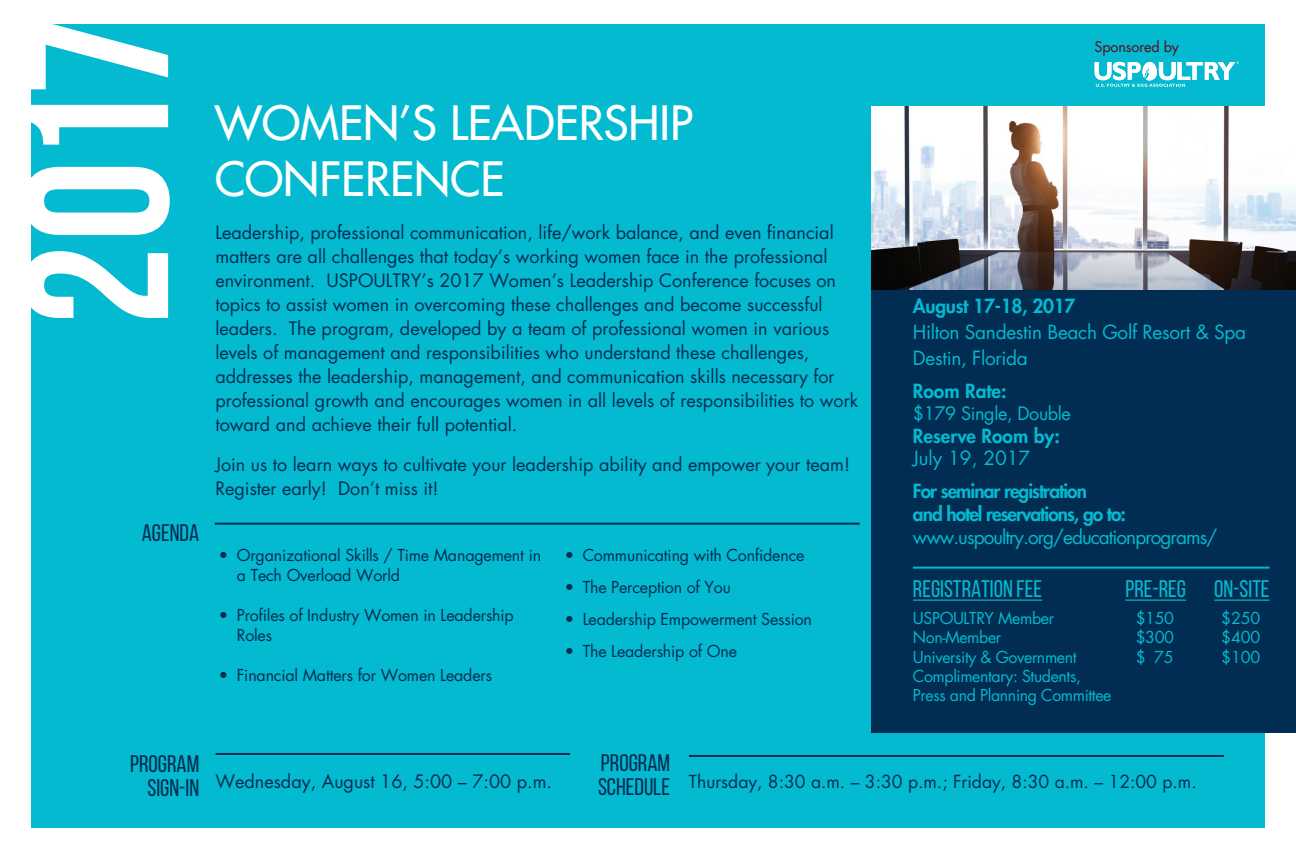
<style>
.page{position:relative;width:1296px;height:864px;background:#fff}
.page>*{position:absolute;margin:0;border:0;box-sizing:border-box;transform-origin:0 0}
.t1{font:700 204px "Bebas Neue";color:#fff}
.t2{font:46px/56px "Futura";color:#fff}
.t3{font:24px/24px "Bebas Neue";color:#002d51;text-align:right}
.t4{font:24px "Bebas Neue";color:#03bad1}
.t5{font:19px/26px "Futura";letter-spacing:-.015em;color:#03bad1}
.t6{font:800 19px/22.8px "Futura";letter-spacing:-.05em;color:#03bad1}
.t7{font:19px "Futura";letter-spacing:-.05em;color:#03bad1}
.t8{font:800 19px "Futura";color:#03bad1}
.t9{font:800 19px "Futura";letter-spacing:-.015em;color:#03bad1}
.t10{font:18px/24px "Futura";color:#002d51}
.t11{font:18px "Futura";letter-spacing:-.02em;color:#03bad1}
.t12{font:17.6px "Futura";color:#002d51}
.t13{font:16px/20px "Futura";letter-spacing:-.01em;color:#002d51}
.t14{font:16px/19.2px "Futura";letter-spacing:-.025em;color:#03bad1;text-align:justify}
.t15{font:14.4px "Futura Std";letter-spacing:-.01em;color:#590a1c}
</style>
<div class="page">
<div style="left:32px;top:24px;width:1233px;height:804px;background:#03bad1"></div>
<svg style="left:1095px;top:61px;width:144px;height:26px"></svg>
<hr style="left:215px;top:523px;width:645px;height:2px;background:#002d51">
<hr style="left:216px;top:753px;width:354px;height:2px;background:#002d51">
<hr style="left:689px;top:755px;width:535px;height:2px;background:#002d51">
<div style="left:872px;top:107px;width:424px;height:626px;background:#002d51"></div>
<hr style="left:1125px;top:600px;width:61px;height:1px;background:#03bad1">
<hr style="left:913px;top:600px;width:129px;height:1px;background:#03bad1">
<hr style="left:1214px;top:600px;width:56px;height:1px;background:#03bad1">
<hr style="left:913px;top:567px;width:357px;height:2px;background:#03bad1">
<img style="left:872px;top:107px;width:424px;height:182px">
<h1 class="t1" style="left:-14px;top:326px;width:312px;rotate:-90deg">2017</h1>
<h3 class="t3" style="left:142px;top:520px;width:59px">AGENDA</h3>
<h2 class="t2" style="left:215px;top:96px;width:480px">WOMEN’S LEADERSHIP<br>CONFERENCE</h2>
<p class="t10" style="left:215px;top:221px;width:644px">Leadership, professional communication, life/work balance, and even financial matters are all challenges that today’s working women face in the professional environment. USPOULTRY’s 2017 Women’s Leadership Conference focuses on topics to assist women in overcoming these challenges and become successful leaders. The program, developed by a team of professional women in various levels of management and responsibilities who understand these challenges, addresses the leadership, management, and communication skills necessary for professional growth and encourages women in all levels of responsibilities to work toward and achieve their full potential.</p>
<p class="t10" style="left:215px;top:453px;width:636px">Join us to learn ways to cultivate your leadership ability and empower your team!<br>Register early! Don’t miss it!</p>
<p class="t13" style="left:237px;top:545px;width:306px;text-indent:-18px">• Organizational Skills / Time Management in a Tech Overload World</p>
<p class="t13" style="left:237px;top:605px;width:279px;text-indent:-18px">• Profiles of Industry Women in Leadership<br>Roles</p>
<p class="t13" style="left:219px;top:665px;width:275px">• Financial Matters for Women Leaders</p>
<p class="t13" style="left:565px;top:545px;width:241px">• Communicating with Confidence</p>
<p class="t13" style="left:565px;top:577px;width:168px">• The Perception of You</p>
<p class="t13" style="left:565px;top:609px;width:249px">• Leadership Empowerment Session</p>
<p class="t13" style="left:565px;top:641px;width:174px">• The Leadership of One</p>
<p class="t15" style="left:1095px;top:38px;width:86px">Sponsored by</p>
<p class="t9" style="left:913px;top:294px;width:164px">August 17-18, 2017</p>
<p class="t5" style="left:913px;top:320px;width:335px">Hilton Sandestin Beach Golf Resort &amp; Spa<br>Destin, Florida</p>
<p class="t8" style="left:913px;top:379px;width:95px">Room Rate:</p>
<p class="t11" style="left:913px;top:402px;width:160px">$179 Single, Double</p>
<p class="t8" style="left:913px;top:424px;width:148px">Reserve Room by:</p>
<p class="t5" style="left:913px;top:446px;width:119px">July 19, 2017</p>
<p class="t6" style="left:913px;top:480px;width:215px">For seminar registration<br>and hotel reservations, go to:</p>
<p class="t7" style="left:913px;top:525px;width:306px">www.uspoultry.org/educationprograms/</p>
<h3 class="t4" style="left:913px;top:576px;width:131px">REGISTRATION FEE</h3>
<h3 class="t4" style="left:1125px;top:576px;width:146px">PRE-REG ON-SITE</h3>
<p class="t14" style="left:913px;top:609px;width:200px;text-align:left">USPOULTRY Member<br>Non-Member<br>University &amp; Government<br>Complimentary: Students,<br>Press and Planning Committee</p>
<p class="t14" style="left:1221px;top:609px;width:40px">$250 $400 $100</p>
<p class="t14" style="left:1136px;top:609px;width:40px">$150 $300 $ 75</p>
<h3 class="t3" style="left:130px;top:752px;width:71px">PROGRAM<br>SIGN-IN</h3>
<h3 class="t3" style="left:598px;top:750px;width:73px;text-align:left">PROGRAM<br>SCHEDULE</h3>
<p class="t10" style="left:216px;top:769px;width:338px">Wednesday, August 16, 5:00 – 7:00 p.m.</p>
<p class="t12" style="left:689px;top:770px;width:509px">Thursday, 8:30 a.m. – 3:30 p.m.; Friday, 8:30 a.m. – 12:00 p.m.</p>
</div>
